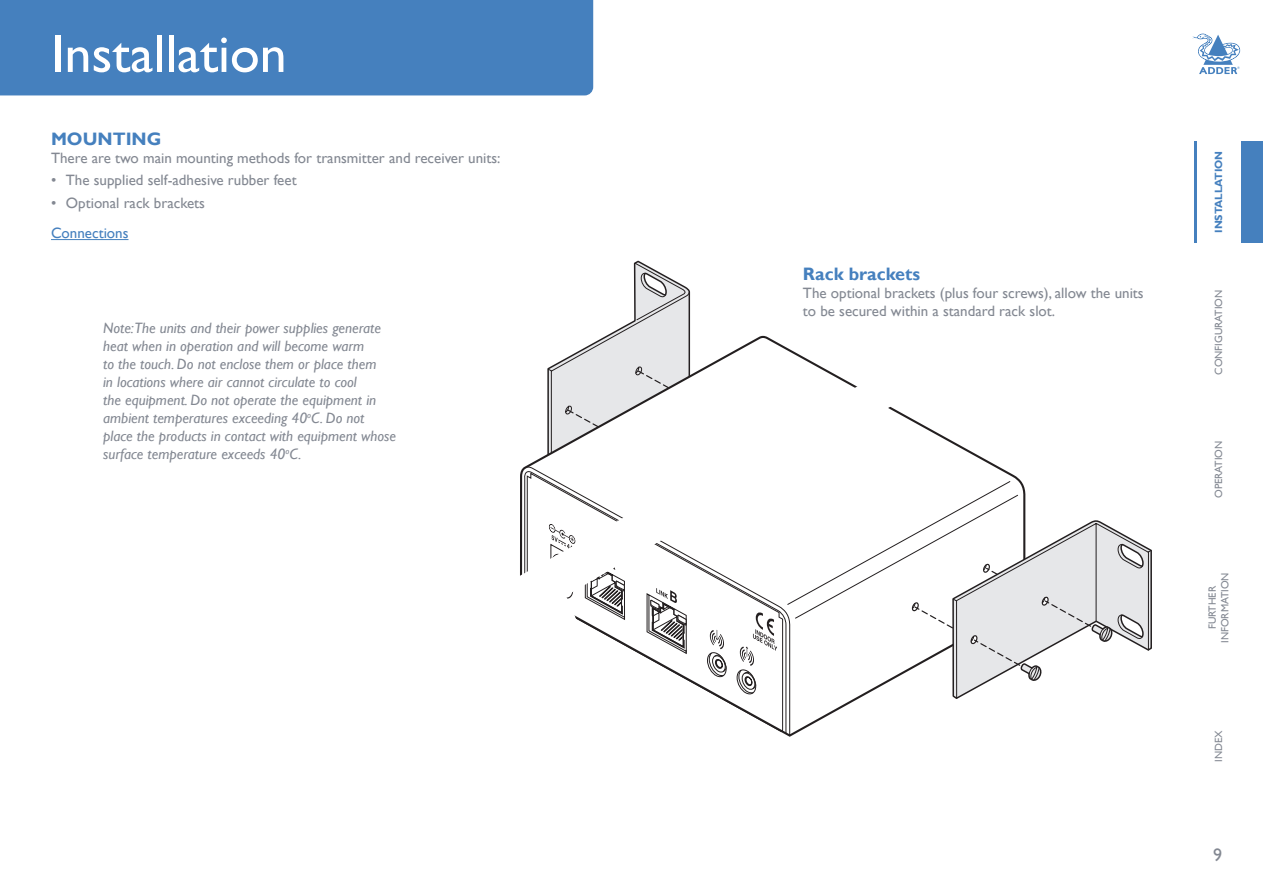
<style>
.page{position:relative;width:1263px;height:893px;background:#fff}
.page>*{position:absolute;margin:0;border:0;box-sizing:border-box;transform-origin:0 0}
.Section_Head{font:54px "Gill Sans";color:#fff}
.Head_2__no_toc{font:700 18px "Gill Sans";color:#4580be}
.Head_1{font:700 18px "Gill Sans";color:#4580be}
.t1{font:18px "Gill Sans";color:#838892}
.Body{font:italic 15px/18px "Gill Sans";color:#838892}
.Body-2{font:15px/18px "Gill Sans";color:#838892}
.Body-3{font:15px "Gill Sans";color:#4580be}
.t2{font:10.5px/12.6px "Gill Sans";color:#838892;text-align:center}
.t3{font:700 10.5px "Gill Sans";color:#4580be}
</style>
<div class="page">
<svg style="left:1192px;top:34px;width:48px;height:40px"></svg>
<div style="left:1241px;top:141px;width:22px;height:102px;background:#4580be"></div>
<hr style="left:1194px;top:141px;width:2px;height:102px;background:#4580be">
<div style="left:0;top:0;width:593px;height:95px;background:#4580be"></div>
<svg style="left:781px;top:406px;width:238px;height:328px"></svg>
<svg style="left:911px;top:519px;width:241px;height:181px"></svg>
<svg style="left:520px;top:367px;width:350px;height:209px"></svg>
<svg style="left:527px;top:472px;width:343px;height:246px"></svg>
<svg style="left:841px;top:694px;width:29px;height:24px"></svg>
<svg style="left:547px;top:260px;width:276px;height:458px"></svg>
<hr style="left:51px;top:239px;width:78px;height:1px;background:#4580be">
<p class="Section_Head" style="left:51px;top:22px;width:237px">Installation</p>
<p class="Head_1" style="left:51px;top:128px;width:112px">MOUNTING</p>
<p class="Body-2" style="left:51px;top:149px;width:451px">There are two main mounting methods for transmitter and receiver units:</p>
<p class="Body-2" style="left:51px;top:172px;width:247px">• The supplied self-adhesive rubber feet</p>
<p class="Body-2" style="left:51px;top:194px;width:156px">• Optional rack brackets</p>
<p class="Body-3" style="left:51px;top:225px;width:79px">Connections</p>
<p class="Body" style="left:103px;top:319px;width:294px">Note:The units and their power supplies generate heat when in operation and will become warm<br>to the touch. Do not enclose them or place them<br>in locations where air cannot circulate to cool<br>the equipment. Do not operate the equipment in ambient temperatures exceeding 40<sup>o</sup>C. Do not place the products in contact with equipment whose surface temperature exceeds 40<sup>o</sup>C.</p>
<p class="Head_2__no_toc" style="left:803px;top:263px;width:119px">Rack brackets</p>
<p class="Body-2" style="left:803px;top:284px;width:342px">The optional brackets (plus four screws), allow the units to be secured within a standard rack slot.</p>
<p class="t3" style="left:1212px;top:233px;width:84px;rotate:-90deg">INSTALLATION</p>
<p class="t2" style="left:1212px;top:375px;width:87px;rotate:-90deg">CONFIGURATION</p>
<p class="t2" style="left:1212px;top:498px;width:59px;rotate:-90deg">OPERATION</p>
<p class="t2" style="left:1206px;top:643px;width:72px;rotate:-90deg">FURTHER<br>INFORMATION</p>
<p class="t2" style="left:1212px;top:762px;width:33px;rotate:-90deg">INDEX</p>
<p class="t1" style="left:1213px;top:844px;width:10px">9</p>
</div>
